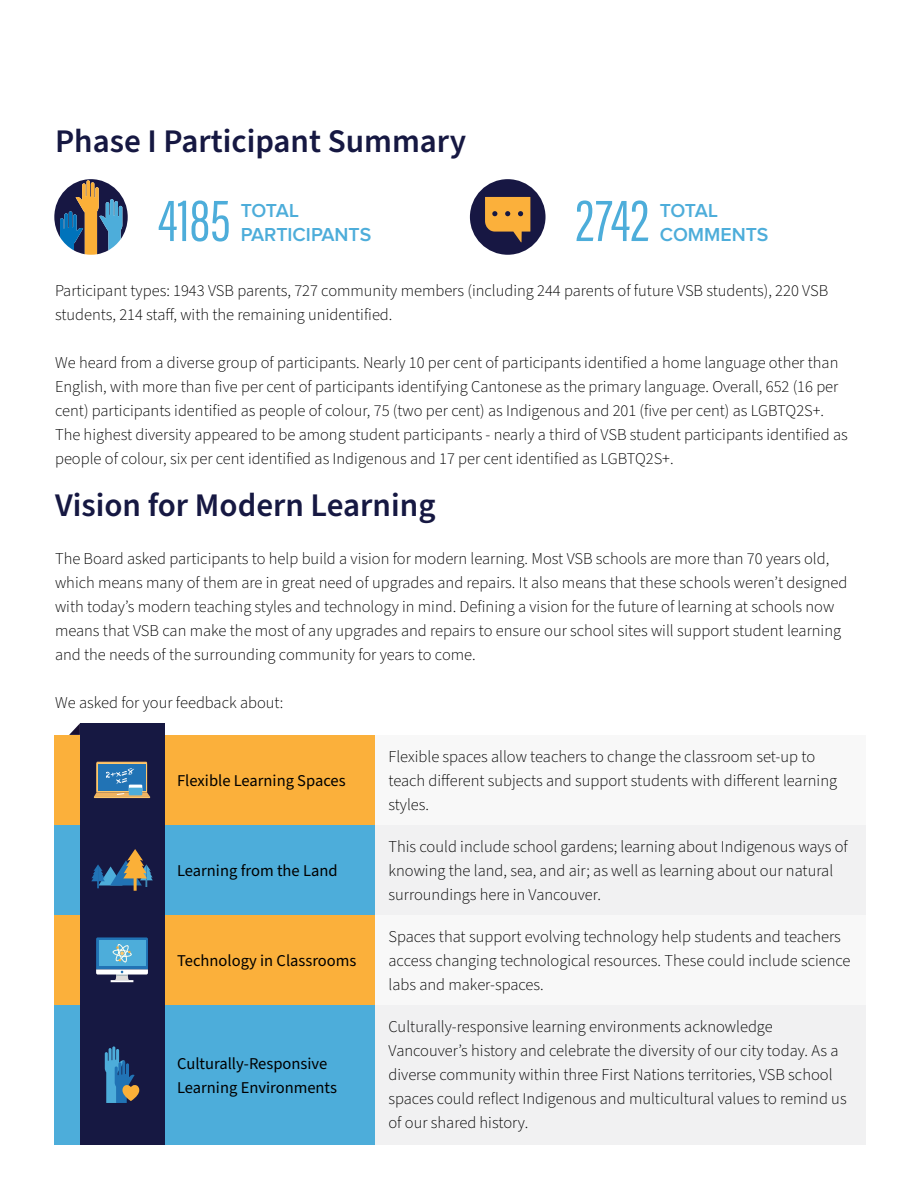
<style>
.page{position:relative;width:918px;height:1188px;background:#fff}
.page>*{position:absolute;margin:0;border:0;box-sizing:border-box;transform-origin:0 0}
.t1{font:60px "Acumin Pro Extra Cond";color:#4dadda}
.t2{font:600 33px "Source Sans Pro";color:#161842}
.t3{font:600 19.5px/24px "Proxima Nova";color:#4dadda}
.t4{font:300 16.5px/24px "Source Sans Pro";color:#000}
.t5{font:16.5px/24px "Source Sans Pro";color:#000}
</style>
<div class="page">
<div style="left:470px;top:179px;width:76px;height:76px;background:#171743;border-radius:50%"></div>
<div style="left:54px;top:735px;width:359px;height:90px;background:#fbb03b"></div>
<div style="left:54px;top:825px;width:359px;height:90px;background:#4dadda"></div>
<div style="left:54px;top:915px;width:359px;height:90px;background:#fbb03b"></div>
<div style="left:54px;top:1005px;width:359px;height:140px;background:#4dadda"></div>
<div style="left:375px;top:735px;width:490px;height:90px;background:#f8f8f8"></div>
<div style="left:375px;top:825px;width:490px;height:90px;background:#f1f1f2"></div>
<div style="left:375px;top:915px;width:490px;height:90px;background:#f8f8f8"></div>
<div style="left:375px;top:1005px;width:490px;height:140px;background:#f1f1f2"></div>
<svg style="left:485px;top:197px;width:45px;height:45px"></svg>
<svg style="left:54px;top:179px;width:74px;height:76px"></svg>
<div style="left:80px;top:723px;width:84px;height:422px;background:#161842"></div>
<svg style="left:69px;top:723px;width:11px;height:12px"></svg>
<hr style="left:94px;top:796px;width:56px;height:2px;background:#ffc76b">
<svg style="left:94px;top:762px;width:56px;height:35px;background:#5e86a0"></svg>
<svg style="left:91px;top:849px;width:62px;height:42px"></svg>
<svg style="left:96px;top:937px;width:52px;height:45px;background:#619cc1"></svg>
<svg style="left:105px;top:1046px;width:34px;height:57px"></svg>
<h2 class="t2" style="left:55px;top:119px;width:413px">Phase I Participant Summary</h2>
<h1 class="t1" style="left:158px;top:185px;width:74px">4185</h1>
<h1 class="t1" style="left:576px;top:185px;width:75px">2742</h1>
<p class="t3" style="left:241px;top:199px;width:132px">TOTAL<br>PARTICIPANTS</p>
<p class="t3" style="left:660px;top:199px;width:110px">TOTAL<br>COMMENTS</p>
<p class="t4" style="left:55px;top:279px;width:775px">Participant types: 1943 VSB parents, 727 community members (including 244 parents of future VSB students), 220 VSB students, 214 staff, with the remaining unidentified.</p>
<p class="t4" style="left:55px;top:351px;width:794px">We heard from a diverse group of participants. Nearly 10 per cent of participants identified a home language other than English, with more than five per cent of participants identifying Cantonese as the primary language. Overall, 652 (16 per cent) participants identified as people of colour, 75 (two per cent) as Indigenous and 201 (five per cent) as LGBTQ2S+.<br>The highest diversity appeared to be among student participants - nearly a third of VSB student participants identified as people of colour, six per cent identified as Indigenous and 17 per cent identified as LGBTQ2S+.</p>
<h2 class="t2" style="left:55px;top:483px;width:382px">Vision for Modern Learning</h2>
<p class="t4" style="left:55px;top:547px;width:794px">The Board asked participants to help build a vision for modern learning. Most VSB schools are more than 70 years old, which means many of them are in great need of upgrades and repairs. It also means that these schools weren’t designed with today’s modern teaching styles and technology in mind. Defining a vision for the future of learning at schools now means that VSB can make the most of any upgrades and repairs to ensure our school sites will support student learning and the needs of the surrounding community for years to come.</p>
<p class="t4" style="left:55px;top:691px;width:230px">We asked for your feedback about:</p>
<p class="t5" style="left:177px;top:769px;width:170px">Flexible Learning Spaces</p>
<p class="t5" style="left:177px;top:859px;width:162px">Learning from the Land</p>
<p class="t5" style="left:177px;top:949px;width:181px">Technology in Classrooms</p>
<p class="t5" style="left:177px;top:1052px;width:161px">Culturally-Responsive<br>Learning Environments</p>
<p class="t4" style="left:389px;top:745px;width:450px">Flexible spaces allow teachers to change the classroom set-up to teach different subjects and support students with different learning styles.</p>
<p class="t4" style="left:389px;top:835px;width:461px">This could include school gardens; learning about Indigenous ways of knowing the land, sea, and air; as well as learning about our natural surroundings here in Vancouver.</p>
<p class="t4" style="left:389px;top:925px;width:464px">Spaces that support evolving technology help students and teachers access changing technological resources. These could include science labs and maker-spaces.</p>
<p class="t4" style="left:389px;top:1015px;width:460px">Culturally-responsive learning environments acknowledge Vancouver’s history and celebrate the diversity of our city today. As a diverse community within three First Nations territories, VSB school spaces could reflect Indigenous and multicultural values to remind us of our shared history.</p>
</div>
